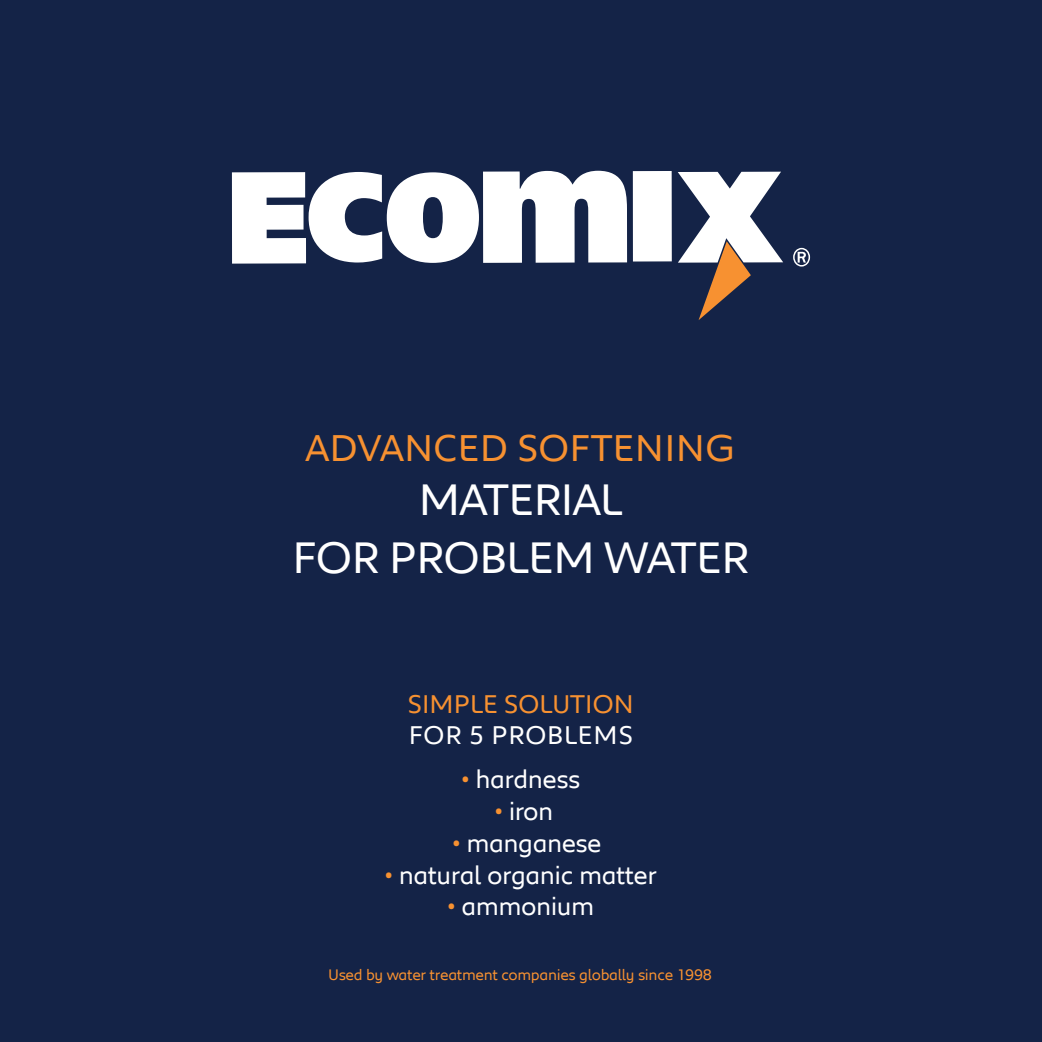
<style>
.page{position:relative;width:1042px;height:1042px;background:#142347}
.page>*{position:absolute;margin:0;border:0;box-sizing:border-box;transform-origin:0 0}
.t1{font:45.5px/57.4px "Peugeot";letter-spacing:-.03em;color:#fff;text-align:center}
.t2{font:38.5px "Peugeot";letter-spacing:-.01em;color:#f79131}
.t3{font:26.43px "Peugeot";letter-spacing:-.02em;color:#fff}
.t4{font:26.43px "Peugeot";letter-spacing:-.02em;color:#f79131}
.t5{font:26.43px "Peugeot";letter-spacing:.01em;color:#fff}
.t6{font:15.75px "Peugeot";letter-spacing:-.02em;color:#f79131}
.s1{color:#f79131}
</style>
<div class="page">
<div style="left:633px;top:171px;width:39px;height:90px;background:#fff"></div>
<svg style="left:232px;top:171px;width:395px;height:93px"></svg>
<svg style="left:678px;top:172px;width:105px;height:148px"></svg>
<svg style="left:793px;top:248px;width:17px;height:19px"></svg>
<h2 class="t2" style="left:306px;top:421px;width:431px">ADVANCED softening</h2>
<h1 class="t1" style="left:292px;top:468px;width:459px">material<br>for problem water</h1>
<p class="t4" style="left:407px;top:685px;width:228px">Simple solution</p>
<p class="t5" style="left:408px;top:717px;width:226px">for 5 problemS</p>
<p class="t3" style="left:461px;top:761px;width:120px"><span class="s1">•</span> hardness</p>
<p class="t3" style="left:494px;top:793px;width:60px"><span class="s1">•</span> iron</p>
<p class="t3" style="left:452px;top:824px;width:151px"><span class="s1">•</span> manganese</p>
<p class="t3" style="left:385px;top:856px;width:274px"><span class="s1">•</span> natural organic matter</p>
<p class="t3" style="left:447px;top:888px;width:149px"><span class="s1">•</span> ammonium</p>
<p class="t6" style="left:328px;top:964px;width:385px">Used by water treatment companies globally since 1998</p>
</div>
